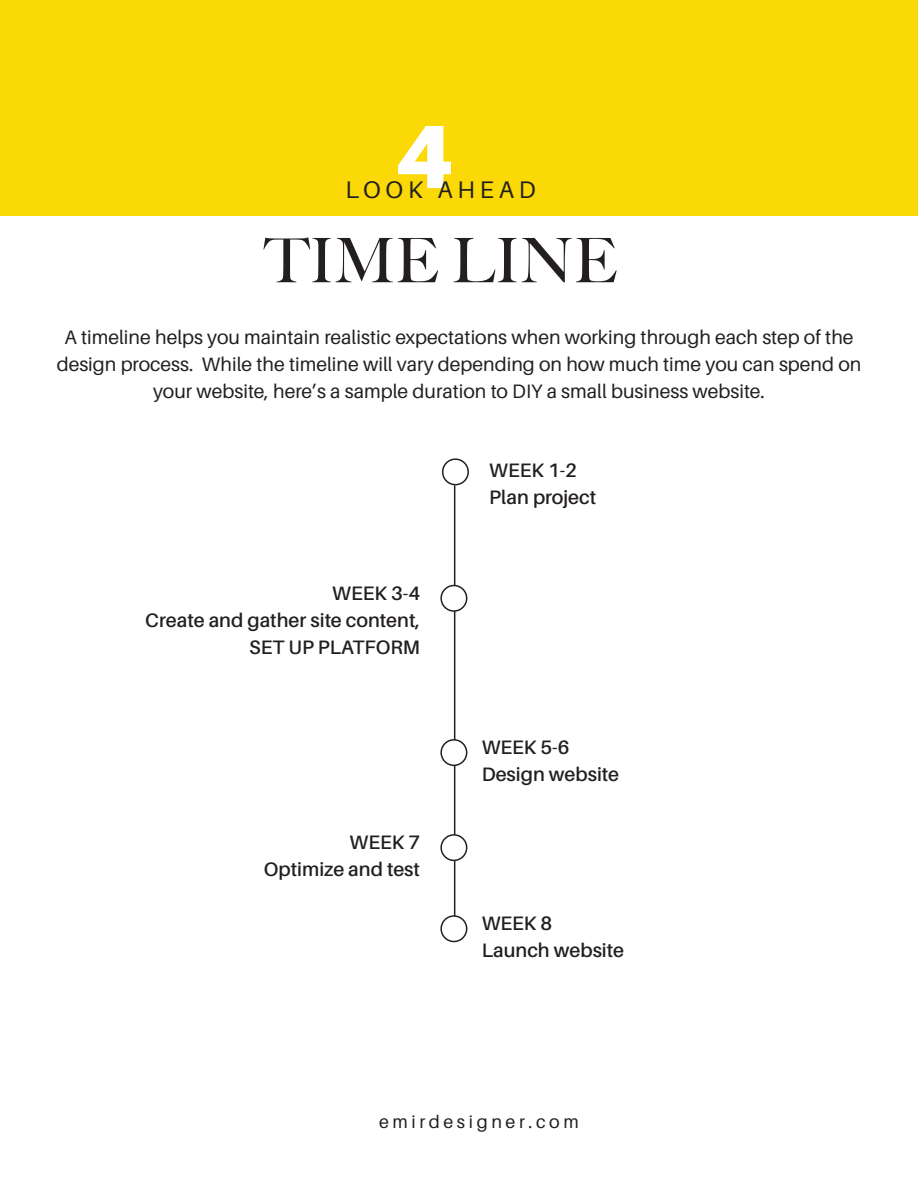
<style>
.page{position:relative;width:918px;height:1188px;background:#fff}
.page>*{position:absolute;margin:0;border:0;box-sizing:border-box;transform-origin:0 0}
.t1{font:900 90px "Aileron";color:#fff}
.t2{font:500 61.5px "Big Caslon";color:#231f20}
.t3{font:24px "Aileron";letter-spacing:.2em;color:#231f20}
.t4{font:19.5px/27px "Aileron";color:#231f20;text-align:center}
.t5{font:600 19.5px "Aileron";color:#231f20}
.t6{font:18px "Aileron";letter-spacing:.2em;color:#231f20}
</style>
<div class="page">
<div style="left:0;top:0;width:918px;height:216px;background:#fad906"></div>
<hr style="left:454px;top:485px;width:1px;height:444px;background:#231f20">
<div style="left:442px;top:458px;width:27px;height:27px;border:2px solid #231f20;border-radius:50%"></div>
<div style="left:441px;top:586px;width:26px;height:25px;background:#fff;border-radius:50%"></div>
<div style="left:440px;top:585px;width:27px;height:27px;border:2px solid #231f20;border-radius:50%"></div>
<div style="left:441px;top:835px;width:26px;height:25px;background:#fff;border-radius:50%"></div>
<div style="left:440px;top:834px;width:27px;height:27px;border:2px solid #231f20;border-radius:50%"></div>
<div style="left:441px;top:916px;width:26px;height:26px;background:#fff;border-radius:50%"></div>
<div style="left:440px;top:915px;width:27px;height:27px;border:2px solid #231f20;border-radius:50%"></div>
<div style="left:441px;top:740px;width:26px;height:25px;background:#fff;border-radius:50%"></div>
<div style="left:440px;top:739px;width:27px;height:27px;border:2px solid #231f20;border-radius:50%"></div>
<p class="t1" style="left:395px;top:104px;width:61px">4</p>
<p class="t3" style="left:345px;top:176px;width:192px">LOOK AHEAD</p>
<p class="t2" style="left:264px;top:210px;width:355px">TIME LINE</p>
<p class="t4" style="left:57px;top:324px;width:806px">A timeline helps you maintain realistic expectations when working through each step of the design process. While the timeline will vary depending on how much time you can spend on your website, here’s a sample duration to DIY a small business website.</p>
<p class="t5" style="left:332px;top:582px;width:89px">WEEK 3-4</p>
<p class="t5" style="left:145px;top:609px;width:276px">Create and gather site content,</p>
<p class="t5" style="left:249px;top:636px;width:172px">SET UP PLATFORM</p>
<p class="t5" style="left:350px;top:832px;width:72px">WEEK 7</p>
<p class="t5" style="left:264px;top:859px;width:158px">Optimize and test</p>
<p class="t5" style="left:489px;top:459px;width:89px">WEEK 1-2</p>
<p class="t5" style="left:489px;top:486px;width:109px">Plan project</p>
<p class="t5" style="left:482px;top:737px;width:89px">WEEK 5-6</p>
<p class="t5" style="left:482px;top:764px;width:139px">Design website</p>
<p class="t5" style="left:482px;top:913px;width:72px">WEEK 8</p>
<p class="t5" style="left:482px;top:940px;width:144px">Launch website</p>
<p class="t6" style="left:379px;top:1112px;width:201px">emirdesigner.com</p>
</div>
